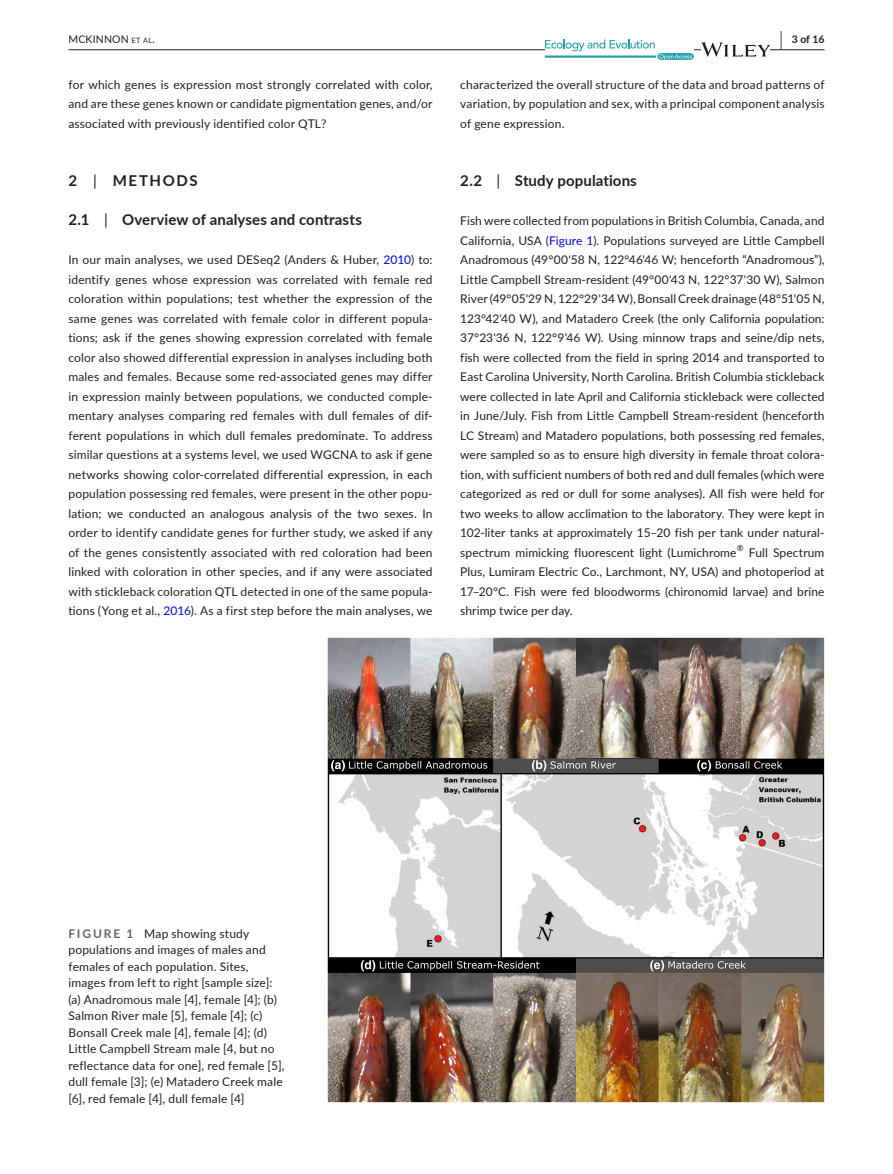
<style>
.page{position:relative;width:893px;height:1174px;background:#fff}
.page>*{position:absolute;margin:0;border:0;box-sizing:border-box;transform-origin:0 0}
.t1{font:700 15px "Lato";letter-spacing:.01em;color:#231f20}
.t2{font:700 15px "Lato";letter-spacing:.11em;color:#231f20}
.t3{font:12px/19.5px "Lato";letter-spacing:.015em;color:#231f20;text-align:justify}
.t4{font:10.5px "Lato";letter-spacing:.02em;color:#231f20}
.t5{font:700 10.5px "Lato";color:#231f20}
.s1{font-size:7.35px}
.s2{font-size:19.5px}
.s3{font-weight:400}
.s4{color:#00f}
.s5{font-weight:700;color:#636366}
</style>
<div class="page">
<hr style="left:68px;top:49px;width:756px;height:1px;background:#231f20">
<svg style="left:545px;top:39px;width:149px;height:21px"></svg>
<svg style="left:701px;top:42px;width:69px;height:15px"></svg>
<img style="left:327px;top:637px;width:497px;height:466px">
<p class="t4" style="left:68px;top:31px;width:88px">MCKINNON <span class="s1">et al</span>.</p>
<p class="t5" style="left:780px;top:31px;width:46px"><span class="s2">|</span> 3 of 16</p>
<p class="t3" style="left:68px;top:74px;width:366px">for which genes is expression most strongly correlated with color, and are these genes known or candidate pigmentation genes, and/or associated with previously identified color QTL?</p>
<p class="t3" style="left:460px;top:74px;width:366px">characterized the overall structure of the data and broad patterns of variation, by population and sex, with a principal component analysis of gene expression.</p>
<p class="t2" style="left:68px;top:170px;width:131px">2 <span class="s3">|</span> METHODS</p>
<p class="t1" style="left:68px;top:209px;width:295px">2.1 <span class="s3">|</span> Overview of analyses and contrasts</p>
<p class="t3" style="left:68px;top:249px;width:366px">In our main analyses, we used DESeq2 (Anders &amp; Huber, <span class="s4">2010</span>) to: identify genes whose expression was correlated with female red coloration within populations; test whether the expression of the same genes was correlated with female color in different popula&shy;tions; ask if the genes showing expression correlated with female color also showed differential expression in analyses including both males and females. Because some red-associated genes may differ in expression mainly between populations, we conducted comple&shy;mentary analyses comparing red females with dull females of dif&shy;ferent populations in which dull females predominate. To address similar questions at a systems level, we used WGCNA to ask if gene networks showing color-correlated differential expression, in each population possessing red females, were present in the other popu&shy;lation; we conducted an analogous analysis of the two sexes. In order to identify candidate genes for further study, we asked if any of the genes consistently associated with red coloration had been linked with coloration in other species, and if any were associated with stickleback coloration QTL detected in one of the same popula&shy;tions (Yong et al., <span class="s4">2016</span>). As a first step before the main analyses, we</p>
<p class="t1" style="left:460px;top:170px;width:178px">2.2 <span class="s3">|</span> Study populations</p>
<p class="t3" style="left:460px;top:210px;width:366px">Fish were collected from populations in British Columbia, Canada, and California, USA (<span class="s4">Figure 1</span>). Populations surveyed are Little Campbell Anadromous (49°00'58 N, 122°46'46 W; henceforth “Anadromous”), Little Campbell Stream-resident (49°00'43 N, 122°37'30 W), Salmon River (49°05'29 N, 122°29'34W), Bonsall Creek drainage (48°51'05 N, 123°42'40 W), and Matadero Creek (the only California population:<br>37°23'36 N, 122°9'46 W). Using minnow traps and seine/dip nets, fish were collected from the field in spring 2014 and transported to East Carolina University, North Carolina. British Columbia stickleback were collected in late April and California stickleback were collected in June/July. Fish from Little Campbell Stream-resident (henceforth LC Stream) and Matadero populations, both possessing red females, were sampled so as to ensure high diversity in female throat colora&shy;tion, with sufficient numbers of both red and dull females (which were categorized as red or dull for some analyses). All fish were held for two weeks to allow acclimation to the laboratory. They were kept in 102-liter tanks at approximately 15–20 fish per tank under natural&shy;spectrum mimicking fluorescent light (Lumichrome<sup>®</sup> Full Spectrum Plus, Lumiram Electric Co., Larchmont, NY, USA) and photoperiod at 17–20°C. Fish were fed bloodworms (chironomid larvae) and brine shrimp twice per day.</p>
<p class="t3" style="left:68px;top:924px;width:218px;line-height:16.5px;text-align:left"><span class="s5">FIGURE 1</span> Map showing study populations and images of males and females of each population. Sites, images from left to right [sample size]: (a) Anadromous male [4], female [4]; (b)<br>Salmon River male [5], female [4]; (c)<br>Bonsall Creek male [4], female [4]; (d)<br>Little Campbell Stream male [4, but no reflectance data for one], red female [5], dull female [3]; (e) Matadero Creek male [6], red female [4], dull female [4]</p>
</div>
